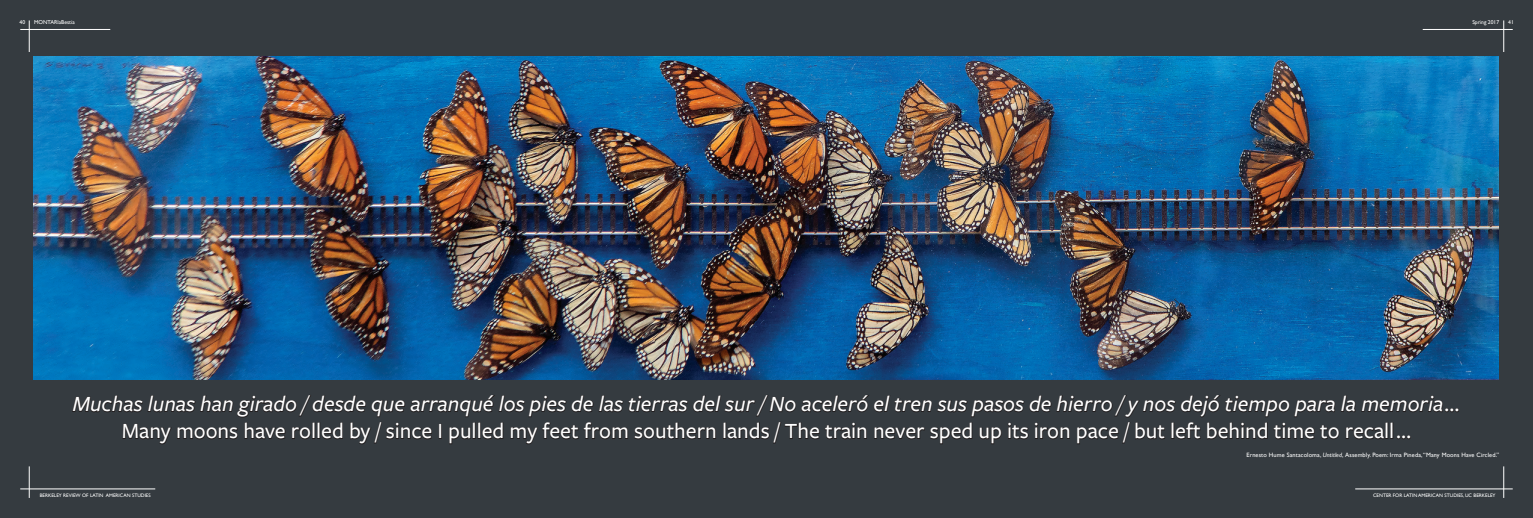
<style>
.page{position:relative;width:1533px;height:518px;background:#fff}
.page>*{position:absolute;margin:0;border:0;box-sizing:border-box;transform-origin:0 0}
.t1{font:italic 500 22.5px "Freight Sans Pro";color:#fff}
.t2{font:500 22.5px "Freight Sans Pro";color:#fff}
.t3{font:6.25px "Gill Sans";letter-spacing:.02em;color:#fff}
.t4{font:5.62px "Gill Sans";color:#fff}
.t5{font:5px "Gill Sans";color:#fff}
.s1{font-style:italic}
</style>
<div class="page">
<div style="left:0;top:0;width:1533px;height:517px;background:#353b40"></div>
<hr style="left:1423px;top:29px;width:90px;height:1px;background:#fff">
<hr style="left:1503px;top:20px;width:1px;height:32px;background:#fff">
<hr style="left:1355px;top:488px;width:158px;height:1px;background:#fff">
<hr style="left:1503px;top:466px;width:1px;height:31px;background:#fff">
<img style="left:33px;top:56px;width:1465px;height:323px">
<img style="left:71px;top:96px;width:1389px;height:422px">
<hr style="left:20px;top:29px;width:90px;height:1px;background:#fff">
<hr style="left:29px;top:20px;width:1px;height:32px;background:#fff">
<hr style="left:20px;top:488px;width:135px;height:1px;background:#fff">
<hr style="left:29px;top:466px;width:1px;height:31px;background:#fff">
<p class="t4" style="left:20px;top:19px;width:7px">40</p>
<p class="t4" style="left:34px;top:19px;width:42px">MONTARlaBestia</p>
<p class="t4" style="left:1472px;top:19px;width:28px">Spring 2017</p>
<p class="t4" style="left:1508px;top:19px;width:7px">41</p>
<p class="t1" style="left:73px;top:389px;width:1389px">Muchas lunas han girado / desde que arranqué los pies de las tierras del sur / No aceleró el tren sus pasos de hierro / y nos dejó tiempo para la memoria …</p>
<p class="t2" style="left:122px;top:416px;width:1291px">Many moons have rolled by / since I pulled my feet from southern lands / The train never sped up its iron pace / but left behind time to recall …</p>
<p class="t3" style="left:1246px;top:451px;width:254px">Ernesto Hume Santacoloma, <span class="s1">Untitled</span>, Assembly. Poem: Irma Pineda, “Many Moons Have Circled.”</p>
<p class="t5" style="left:40px;top:492px;width:112px">BERKELEY REVIEW OF LATIN AMERICAN STUDIES</p>
<p class="t5" style="left:1373px;top:492px;width:124px">CENTER FOR LATIN AMERICAN STUDIES, UC BERKELEY</p>
</div>
